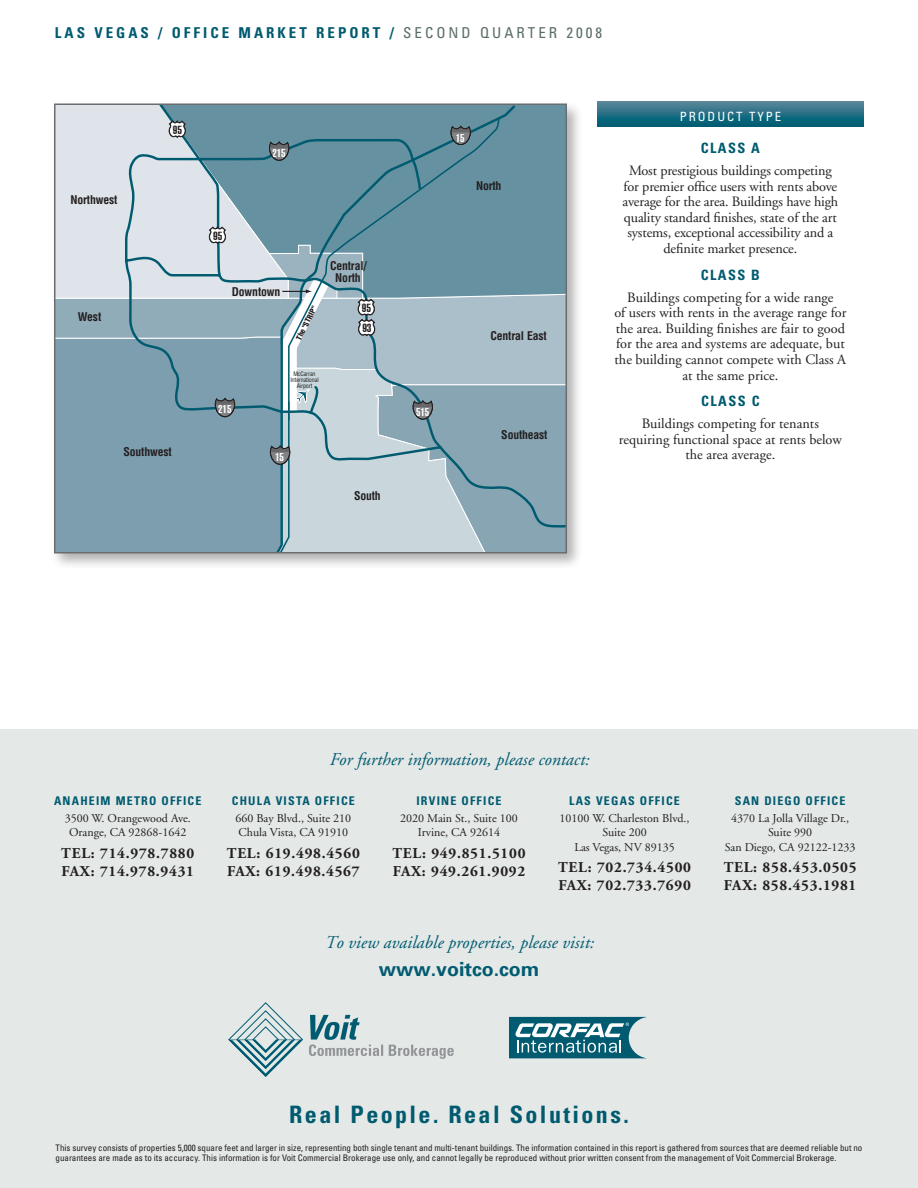
<style>
.page{position:relative;width:918px;height:1188px;background:#fff}
.page>*{position:absolute;margin:0;border:0;box-sizing:border-box;transform-origin:0 0}
.t1{font:700 condensed 24px "Univers";letter-spacing:.1em;color:#015b70}
.t2{font:700 19.5px "Univers";color:#015b70}
.t3{font:italic 18px "Adobe Garamond";color:#015b70}
.t4{font:700 15px/18px "Adobe Garamond";letter-spacing:.05em;color:#231f20}
.t5{font:700 condensed 15px "Univers";letter-spacing:.2em;color:#015b70}
.t6{font:condensed 15px "Univers";letter-spacing:.2em;color:#5a6c69}
.t7{font:14.25px/15.6px "Adobe Garamond";color:#231f20;text-align:center}
.t8{font:700 condensed 14.25px "Univers";letter-spacing:.1em;color:#015b70}
.t9{font:condensed 12.75px "Univers";letter-spacing:.15em;color:#fff}
.t10{font:12px/14.4px "Adobe Garamond";color:#231f20;text-align:center}
.t11{font:700 condensed 12px "Univers";letter-spacing:.1em;color:#015b70}
.t12{font:700 condensed 11.7px/11.7px "Helvetica";letter-spacing:-.015em;color:#231f20;text-align:center}
.t13{font:900 extra-condensed 11.55px/20.2px "Helvetica";color:#231f20;scale:1.2 1}
.t14{font:900 extra-condensed 11.1px "Helvetica";color:#fff;scale:1.2 1}
.t15{font:condensed 9px/9.9px "Univers";color:#231f20}
.t16{font:900 condensed 7.65px "Helvetica";color:#231f20}
.t17{font:condensed 6.15px/6.1px "Helvetica";letter-spacing:-.025em;color:#231f20;text-align:center}
.s1{font-weight:700;color:#015b70}
</style>
<div class="page">
<div style="left:0;top:729px;width:918px;height:459px;background:#e4e8e7"></div>
<svg style="left:309px;top:1015px;width:145px;height:44px"></svg>
<svg style="left:229px;top:1002px;width:74px;height:75px"></svg>
<svg style="left:509px;top:1017px;width:137px;height:41px;background:#4e8c9a"></svg>
<div style="left:50px;top:99px;width:540px;height:476px;background:#231f20;opacity:.35"></div>
<svg style="left:124px;top:107px;width:440px;height:11px;background:#6f97a6"></svg>
<svg style="left:57px;top:118px;width:507px;height:433px;background:#92aebb"></svg>
<div style="left:54px;top:104px;width:513px;height:450px;border:2px solid #6c6d70"></div>
<div style="left:597px;top:101px;width:267px;height:26px;background:linear-gradient(to bottom,#5b869b,#005c72)"></div>
<p class="t5" style="left:55px;top:23px;width:295px">LAS VEGAS / OFFICE MAR KET REPOR</p>
<p class="t6" style="left:373px;top:23px;width:231px"><span class="s1">T /</span> Sec ond Quart er 2008</p>
<p class="t12" style="left:71px;top:194px;width:48px">Northwest</p>
<p class="t12" style="left:78px;top:311px;width:25px">West</p>
<p class="t13" style="left:173px;top:120px;width:9px">95</p>
<p class="t12" style="left:124px;top:446px;width:50px">Southwest</p>
<p class="t14" style="left:272px;top:146px;width:13px">215</p>
<p class="t13" style="left:213px;top:226px;width:9px">95</p>
<p class="t12" style="left:232px;top:286px;width:50px">Downtown</p>
<p class="t16" style="left:294px;top:337px;width:38px;rotate:-63deg">The "STRIP"</p>
<p class="t14" style="left:218px;top:403px;width:13px">215</p>
<p class="t17" style="left:290px;top:370px;width:30px">McCarran<br>International<br>Airport</p>
<p class="t12" style="left:330px;top:260px;width:38px">Central/<br>North</p>
<p class="t13" style="left:362px;top:298px;width:10px">95<br>93</p>
<p class="t14" style="left:275px;top:451px;width:9px">15</p>
<p class="t12" style="left:354px;top:489px;width:28px">South</p>
<p class="t14" style="left:456px;top:131px;width:9px">15</p>
<p class="t12" style="left:476px;top:180px;width:27px">North</p>
<p class="t14" style="left:416px;top:405px;width:13px">515</p>
<p class="t12" style="left:490px;top:330px;width:58px">Central East</p>
<p class="t12" style="left:501px;top:429px;width:48px">Southeast</p>
<p class="t9" style="left:680px;top:108px;width:103px">product t ype</p>
<p class="t8" style="left:701px;top:140px;width:60px">CLASS A</p>
<p class="t7" style="left:622px;top:163px;width:217px">Most prestigious buildings competing for premier office users with rents above average for the area. Buildings have high quality standard finishes, state of the art systems, exceptional accessibility and a definite market presence.</p>
<p class="t8" style="left:701px;top:266px;width:61px">CLASS B</p>
<p class="t7" style="left:614px;top:290px;width:234px">Buildings competing for a wide range<br>of users with rents in the average range for the area. Building finishes are fair to good for the area and systems are adequate, but the building cannot compete with Class A at the same price.</p>
<p class="t8" style="left:701px;top:393px;width:59px">CLASS C</p>
<p class="t7" style="left:619px;top:416px;width:224px">Buildings competing for tenants requiring functional space at rents below the area average.</p>
<p class="t3" style="left:329px;top:749px;width:261px">For further information, please contact:</p>
<p class="t11" style="left:54px;top:794px;width:149px">ANAHEIM METRO OFFICE</p>
<p class="t10" style="left:65px;top:811px;width:128px">3500 W. Orangewood Ave.<br>Orange, CA 92868-1642</p>
<p class="t4" style="left:61px;top:844px;width:134px">TEL: 714.978.7880<br>FAX: 714.978.9431</p>
<p class="t11" style="left:232px;top:794px;width:125px">CHULA VISTA OFFICE</p>
<p class="t10" style="left:236px;top:811px;width:117px;text-align:left">660 Bay Blvd., Suite 210<br>Chula Vista, CA 91910</p>
<p class="t4" style="left:227px;top:844px;width:134px">TEL: 619.498.4560<br>FAX: 619.498.4567</p>
<p class="t11" style="left:416px;top:794px;width:87px">IRVINE OFFICE</p>
<p class="t10" style="left:400px;top:811px;width:119px">2020 Main St., Suite 100<br>Irvine, CA 92614</p>
<p class="t4" style="left:393px;top:844px;width:134px">TEL: 949.851.5100<br>FAX: 949.261.9092</p>
<p class="t11" style="left:569px;top:794px;width:112px">LAS VEGAS OFFICE</p>
<p class="t10" style="left:560px;top:811px;width:131px">10100 W. Charleston Blvd.,<br>Suite 200<br>Las Vegas, NV 89135</p>
<p class="t4" style="left:558px;top:859px;width:134px">TEL: 702.734.4500<br>FAX: 702.733.7690</p>
<p class="t3" style="left:324px;top:932px;width:271px">To view available properties, please visit:</p>
<h2 class="t2" style="left:379px;top:956px;width:162px">www.voitco.com</h2>
<p class="t11" style="left:735px;top:794px;width:112px">SAN DIEGO OFFICE</p>
<p class="t10" style="left:725px;top:811px;width:132px">4370 La Jolla Village Dr.,<br>Suite 990<br>San Diego, CA 92122-1233</p>
<p class="t4" style="left:724px;top:859px;width:134px">TEL: 858.453.0505<br>FAX: 858.453.1981</p>
<h1 class="t1" style="left:289px;top:1100px;width:341px">REAL PEOPLE. REAL SOLUTIONS.</h1>
<p class="t15" style="left:56px;top:1143px;width:808px">This survey consists of properties 5,000 square feet and larger in size, representing both single tenant and multi-tenant buildings. The information contained in this report is gathered from sources that are deemed reliable but no guarantees are made as to its accuracy. This information is for Voit Commercial Brokerage use only, and cannot legally be reproduced without prior written consent from the management of Voit Commercial Brokerage.</p>
</div>
